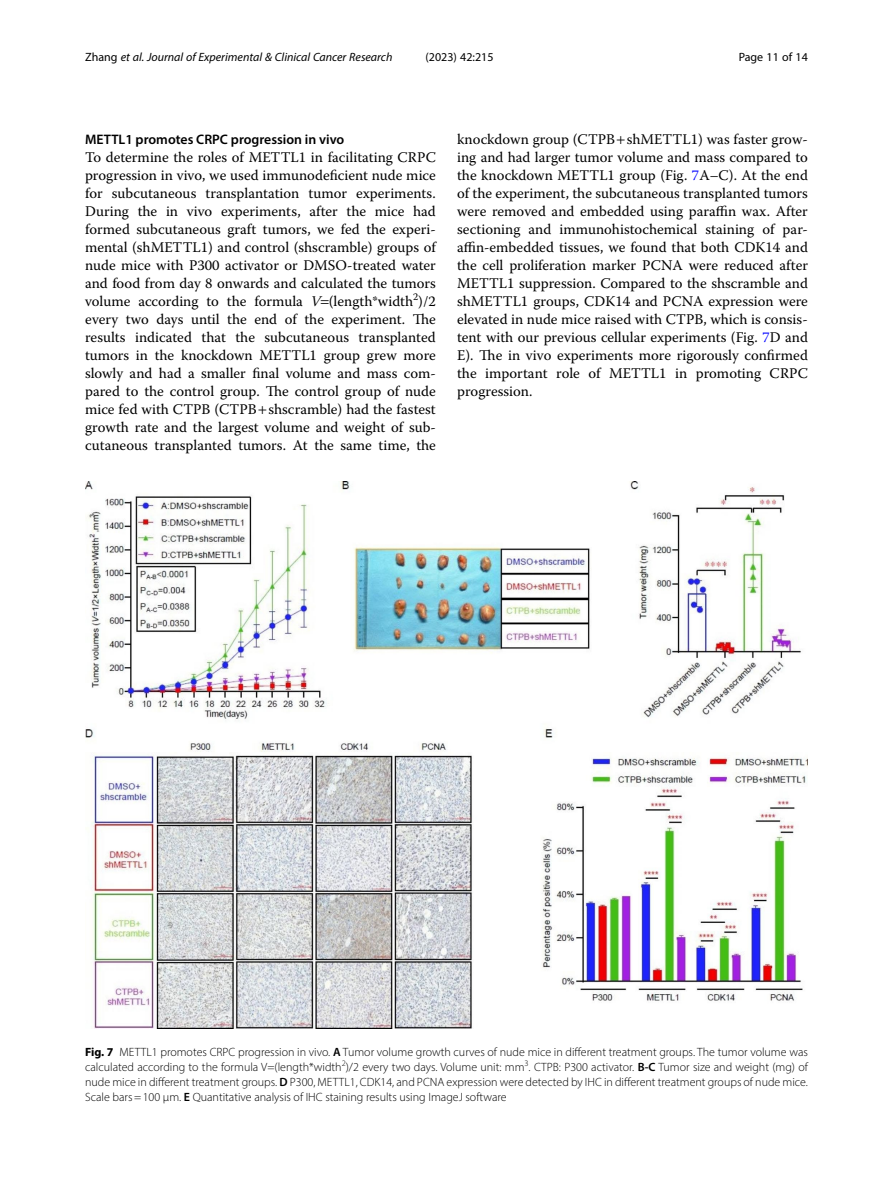
<style>
.page{position:relative;width:893px;height:1191px;background:#fff}
.page>*{position:absolute;margin:0;border:0;box-sizing:border-box;transform-origin:0 0}
.Body_Text{font:14.7px/18px "Warnock Pro";color:#000;text-align:justify}
.Head_2{font:600 13.8px "Myriad Pro";color:#000}
.Figure_Caption{font:300 12px/15px "Myriad Pro";color:#000;text-align:justify}
.t1{font:italic 12px "Myriad Pro";color:#000}
.t2{font:12px "Myriad Pro";color:#000}
.s1{font-style:normal}
.s2{font-style:italic}
.s3{color:#00f}
.s4{font-weight:700}
.s5{font-weight:600}
</style>
<div class="page">
<img style="left:85px;top:481px;width:723px;height:548px">
<p class="t1" style="left:85px;top:50px;width:309px"><span class="s1">Zhang</span> et al. Journal of Experimental &amp; Clinical Cancer Research</p>
<p class="t2" style="left:425px;top:50px;width:70px">(2023) 42:215</p>
<p class="t2" style="left:739px;top:50px;width:71px">Page 11 of 14</p>
<p class="Head_2" style="left:85px;top:131px;width:261px">METTL1 promotes CRPC progression in vivo</p>
<p class="Body_Text" style="left:85px;top:148px;width:352px">To determine the roles of METTL1 in facilitating CRPC progression in vivo, we used immunodeficient nude mice for subcutaneous transplantation tumor experiments.<br>During the in vivo experiments, after the mice had formed subcutaneous graft tumors, we fed the experi&shy;mental (shMETTL1) and control (shscramble) groups of nude mice with P300 activator or DMSO-treated water and food from day 8 onwards and calculated the tumors volume according to the formula <span class="s2">V</span> (length*width<sup>2</sup>)/2 every two days until the end of the experiment. The results indicated that the subcutaneous transplanted tumors in the knockdown METTL1 group grew more slowly and had a smaller final volume and mass com&shy;pared to the control group. The control group of nude mice fed with CTPB (CTPB shscramble) had the fastest growth rate and the largest volume and weight of sub&shy;cutaneous transplanted tumors. At the same time, the</p>
<p class="Body_Text" style="left:457px;top:130px;width:352px">knockdown group (CTPB shMETTL1) was faster grow&shy;ing and had larger tumor volume and mass compared to the knockdown METTL1 group (Fig. <span class="s3">7</span>A–C). At the end of the experiment, the subcutaneous transplanted tumors were removed and embedded using paraffin wax. After sectioning and immunohistochemical staining of par&shy;affin-embedded tissues, we found that both CDK14 and the cell proliferation marker PCNA were reduced after METTL1 suppression. Compared to the shscramble and shMETTL1 groups, CDK14 and PCNA expression were elevated in nude mice raised with CTPB, which is consis&shy;tent with our previous cellular experiments (Fig. <span class="s3">7</span>D and E). The in vivo experiments more rigorously confirmed the important role of METTL1 in promoting CRPC progression.</p>
<p class="Figure_Caption" style="left:85px;top:1044px;width:724px"><span class="s4">Fig. 7</span> METTL1 promotes CRPC progression in vivo. <span class="s5">A</span> Tumor volume growth curves of nude mice in different treatment groups. The tumor volume was calculated according to the formula V=(length*width<sup>2</sup>)/2 every two days. Volume unit: mm<sup>3</sup>. CTPB: P300 activator. <span class="s5">B-C</span> Tumor size and weight (mg) of nude mice in different treatment groups. <span class="s5">D</span> P300, METTL1, CDK14, and PCNA expression were detected by IHC in different treatment groups of nude mice.<br>Scale bars=100 μm. <span class="s5">E</span> Quantitative analysis of IHC staining results using ImageJ software</p>
</div>
